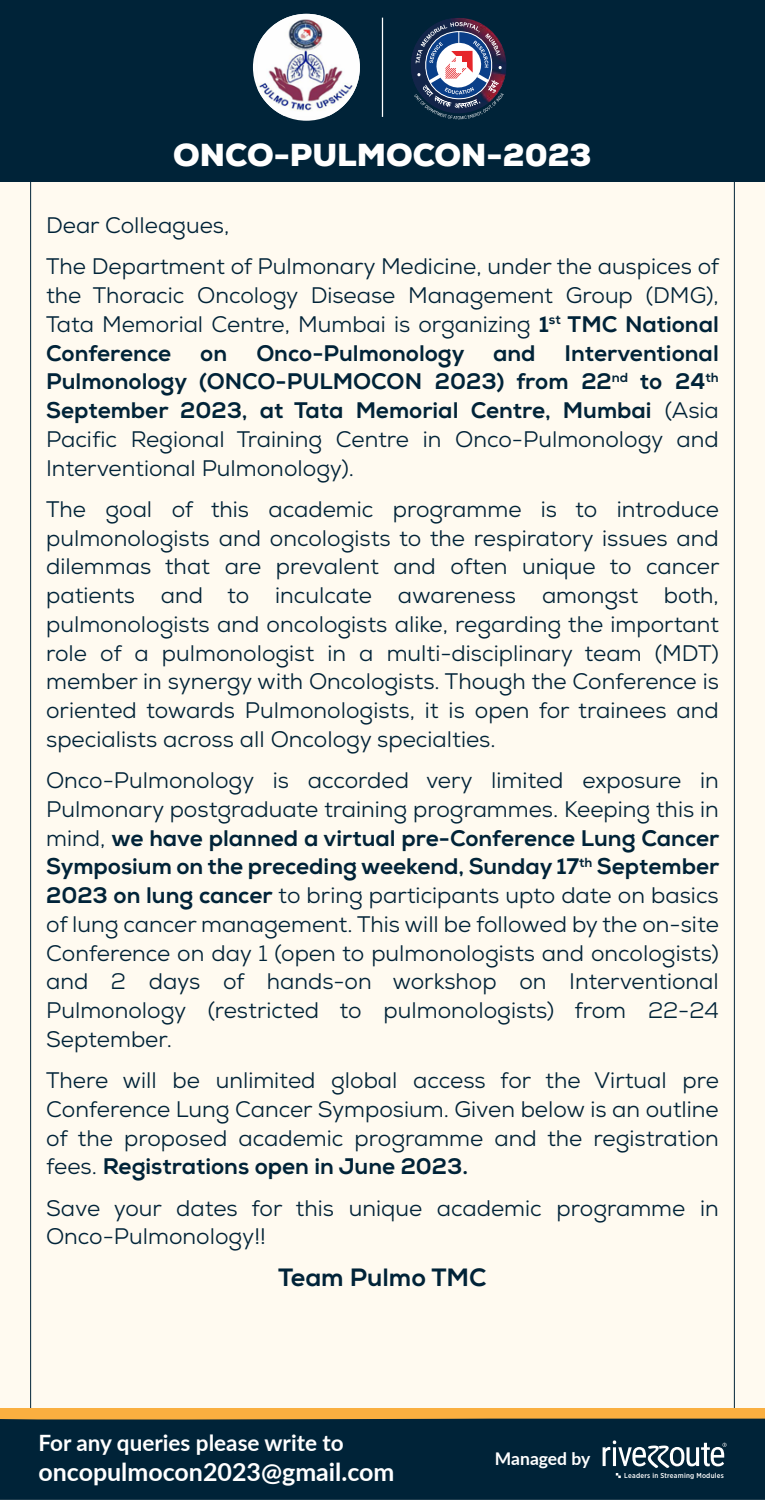
<style>
.page{position:relative;width:765px;height:1500px;background:#fffaf0}
.page>*{position:absolute;margin:0;border:0;box-sizing:border-box;transform-origin:0 0}
.t1{font:900 31.75px "Nexa";color:#fff}
.t2{font:700 25px "Lato";color:#fff}
.t3{font:800 25px "Nexa";color:#002338}
.t4{font:22.5px/28.8px "Nexa";color:#002338;text-align:justify}
.t5{font:800 22.5px/28.8px "Nexa";color:#002338;text-align:justify}
.t6{font:700 22.5px "Lato";color:#fff}
.t7{font:700 17.5px "Lato";color:#fff}
.t8{font:500 7.12px "Gotham Narrow";letter-spacing:.03em;color:#fff}
.s1{font-weight:800}
.s2{font-weight:400}
</style>
<div class="page">
<div style="left:0;top:0;width:765px;height:181px;background:#002338"></div>
<hr style="left:382px;top:18px;width:1px;height:99px;background:#fff">
<div style="left:253px;top:14px;width:107px;height:107px;background:#fdfdfd;border-radius:50%"></div>
<img style="left:258px;top:14px;width:102px;height:102px">
<svg style="left:411px;top:18px;width:95px;height:101px"></svg>
<hr style="left:30px;top:181px;width:1px;height:1227px;background:#002338">
<hr style="left:734px;top:181px;width:1px;height:1227px;background:#002338">
<div style="left:0;top:1408px;width:765px;height:63px;background:#faaf40"></div>
<div style="left:0;top:1419px;width:765px;height:81px;background:#002338"></div>
<svg style="left:603px;top:1440px;width:124px;height:38px;background:#395465"></svg>
<h1 class="t1" style="left:173px;top:134px;width:420px">ONCO-PULMOCON-2023</h1>
<p class="t4" style="left:46px;top:205px;width:675px;line-height:41.2px">Dear Colleagues,<br>The Department of Pulmonary Medicine, under the auspices of</p>
<p class="t4" style="left:46px;top:281px;width:674px">the Thoracic Oncology Disease Management Group (DMG), Tata Memorial Centre, Mumbai is organizing <span class="s1">1</span><sup>st</sup> <span class="s1">TMC National Conference</span></p>
<p class="t5" style="left:46px;top:339px;width:674px;text-indent:519px">Interventional Pulmonology (ONCO-PULMOCON 2023) from 22<sup>nd</sup> to 24<sup>th </sup>September 2023, at Tata Memorial Centre, Mumbai <span class="s2">(Asia Pacific Regional Training Centre in Onco-Pulmonology and Interventional Pulmonology).</span></p>
<p class="t4" style="left:46px;top:495px;width:675px">The goal of this academic programme is to introduce pulmonologists and oncologists to the respiratory issues and dilemmas that are prevalent and often unique to cancer patients and to inculcate awareness amongst both, pulmonologists and oncologists alike, regarding the important role of a pulmonologist in a multi-disciplinary team (MDT) member in synergy with Oncologists. Though the Conference is oriented towards Pulmonologists, it is open for trainees and specialists across all Oncology specialties.</p>
<p class="t4" style="left:46px;top:766px;width:675px">Onco-Pulmonology is accorded very limited exposure in Pulmonary postgraduate training programmes. Keeping this in mind, <span class="s1">we have planned a virtual pre-Conference Lung Cancer Symposium on the preceding weekend, Sunday 17</span><sup>th</sup> <span class="s1">September 2023 on lung cancer</span> to bring participants upto date on basics of lung cancer management. This will be followed by the on-site Conference on day 1 (open to pulmonologists and oncologists) and 2 days of hands-on workshop on Interventional Pulmonology (restricted to pulmonologists) from 22-24<br>September.</p>
<p class="t4" style="left:46px;top:1066px;width:674px">There will be unlimited global access for the Virtual pre Conference Lung Cancer Symposium. Given below is an outline of the proposed academic programme and the registration fees. <span class="s1">Registrations open in June 2023.</span></p>
<p class="t4" style="left:46px;top:1194px;width:674px">Save your dates for this unique academic programme in<br>Onco-Pulmonology!!</p>
<p class="t3" style="left:278px;top:1262px;width:210px">Team Pulmo TMC</p>
<p class="t5" style="left:200px;top:339px;width:28px">on</p>
<p class="t5" style="left:256px;top:339px;width:210px">Onco-Pulmonology</p>
<p class="t5" style="left:493px;top:339px;width:44px">and</p>
<p class="t6" style="left:38px;top:1426px;width:307px">For any queries please write to</p>
<p class="t2" style="left:38px;top:1453px;width:358px">oncopulmocon2023@gmail.com</p>
<p class="t8" style="left:624px;top:1471px;width:101px">Leaders in Streaming Modules</p>
<p class="t7" style="left:495px;top:1446px;width:97px">Managed by</p>
</div>
